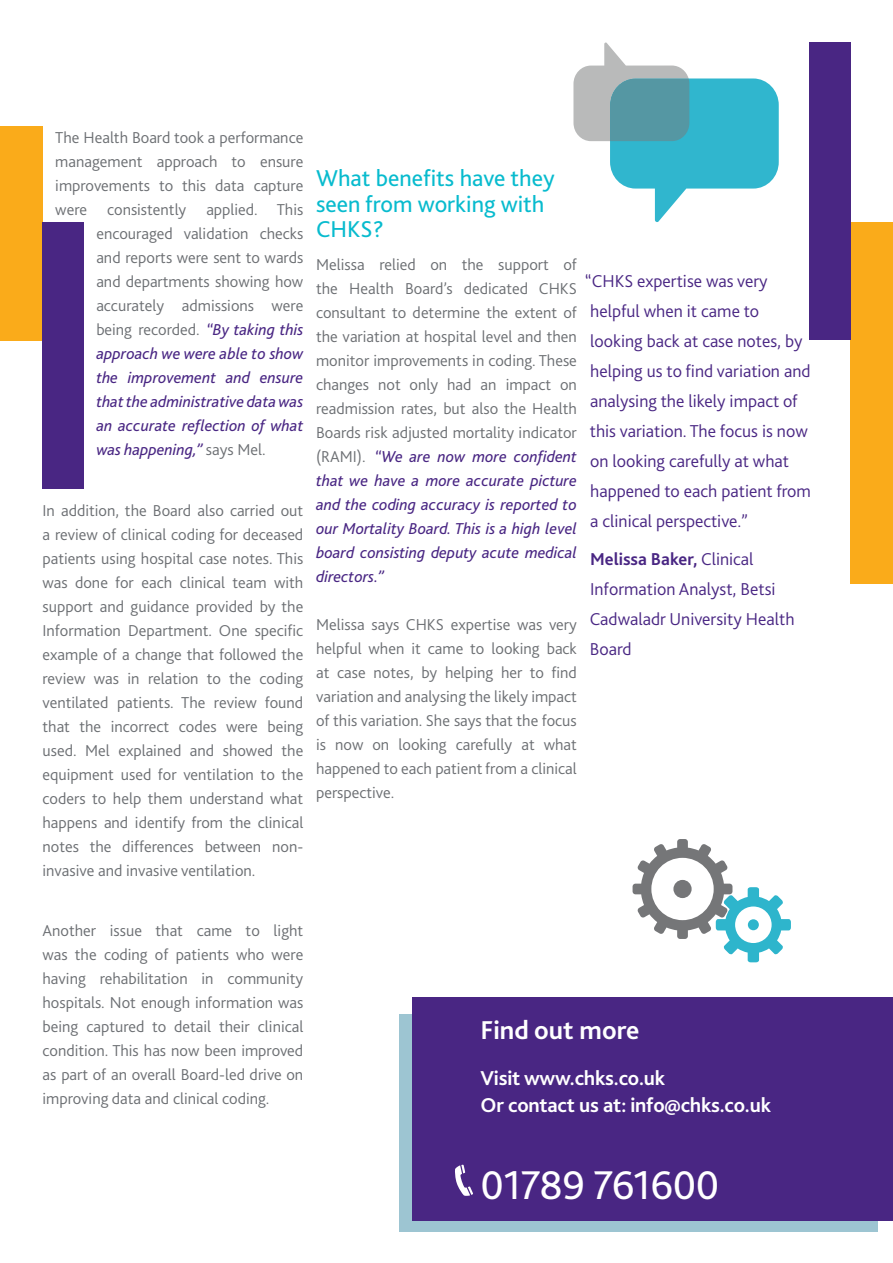
<style>
.page{position:relative;width:893px;height:1263px;background:#fff}
.page>*{position:absolute;margin:0;border:0;box-sizing:border-box;transform-origin:0 0}
.Boiler_plate_Phone_n{font:42px "Bliss 2";letter-spacing:-.01em;color:#fff}
.Address_small_white{font:700 27px "Bliss 2";color:#fff}
.Column_Subheader{font:24px/25.5px "Bliss 2";color:#08bbce}
.Adress_big_white_tex{font:700 21px/27px "Bliss 2";letter-spacing:-.01em;color:#fff}
.Highlight_text{font:300 18px/30px "Bliss 2";color:#492683}
.Column_Subheader-2{font:300 16.5px/24px "Bliss 2";color:#6c6f73;text-align:justify}
.Column_Subheader-3{font:italic 16.5px "Bliss 2";color:#492683}
.s1{font-weight:400;font-style:italic;color:#492683}
.s2{font-weight:300;font-style:normal;color:#6c6f73}
.s3{font-weight:700}
</style>
<div class="page">
<div style="left:400px;top:1014px;width:478px;height:218px;background:#9dc5d2"></div>
<div style="left:0;top:126px;width:43px;height:214px;background:#faab1a"></div>
<div style="left:43px;top:223px;width:41px;height:266px;background:#492683"></div>
<div style="left:850px;top:223px;width:43px;height:361px;background:#faab1a"></div>
<div style="left:809px;top:43px;width:41px;height:297px;background:#492683"></div>
<div style="left:412px;top:997px;width:481px;height:223px;background:#492683"></div>
<svg style="left:455px;top:1165px;width:18px;height:31px"></svg>
<svg style="left:573px;top:43px;width:206px;height:179px"></svg>
<svg style="left:633px;top:839px;width:158px;height:123px"></svg>
<div style="left:748px;top:919px;width:11px;height:11px;background:#2eb5cc;border-radius:50%"></div>
<div style="left:673px;top:880px;width:19px;height:18px;background:#757678;border-radius:50%"></div>
<p class="Column_Subheader-2" style="left:55px;top:125px;width:249px">The Health Board took a performance</p>
<p class="Column_Subheader-2" style="left:55px;top:149px;width:249px">management approach to ensure</p>
<p class="Column_Subheader-2" style="left:55px;top:173px;width:249px">improvements to this data capture</p>
<p class="Column_Subheader-2" style="left:55px;top:197px;width:249px">were consistently applied. This</p>
<p class="Column_Subheader-2" style="left:96px;top:221px;width:208px">encouraged validation checks</p>
<p class="Column_Subheader-2" style="left:96px;top:245px;width:208px">and reports were sent to wards</p>
<p class="Column_Subheader-2" style="left:96px;top:269px;width:208px">and departments showing how</p>
<p class="Column_Subheader-2" style="left:96px;top:293px;width:208px">accurately admissions were</p>
<p class="Column_Subheader-2" style="left:96px;top:317px;width:208px">being recorded. <span class="s1">“By taking this</span></p>
<p class="Column_Subheader-3" style="left:96px;top:343px;width:208px">approach we were able to show</p>
<p class="Column_Subheader-3" style="left:96px;top:367px;width:208px">the improvement and ensure</p>
<p class="Column_Subheader-3" style="left:96px;top:391px;width:208px">that the administrative data was</p>
<p class="Column_Subheader-3" style="left:96px;top:415px;width:208px">an accurate reflection of what</p>
<p class="Column_Subheader-3" style="left:96px;top:439px;width:171px">was happening,” <span class="s2">says Mel.</span></p>
<p class="Column_Subheader-2" style="left:43px;top:498px;width:262px">In addition, the Board also carried out a review of clinical coding for deceased patients using hospital case notes. This was done for each clinical team with support and guidance provided by the Information Department. One specific example of a change that followed the review was in relation to the coding ventilated patients. The review found that the incorrect codes were being used. Mel explained and showed the equipment used for ventilation to the coders to help them understand what happens and identify from the clinical notes the differences between non&shy;invasive and invasive ventilation.</p>
<p class="Column_Subheader" style="left:316px;top:165px;width:240px">What benefits have they seen from working with<br>CHKS?</p>
<p class="Column_Subheader-2" style="left:316px;top:252px;width:262px">Melissa relied on the support of the Health Board’s dedicated CHKS consultant to determine the extent of the variation at hospital level and then monitor improvements in coding. These changes not only had an impact on readmission rates, but also the Health Boards risk adjusted mortality indicator (RAMI). <span class="s1">“We are now more confident that we have a more accurate picture and the coding accuracy is reported to our Mortality Board. This is a high level board consisting deputy acute medical directors.”</span></p>
<p class="Column_Subheader-2" style="left:316px;top:612px;width:262px">Melissa says CHKS expertise was very helpful when it came to looking back at case notes, by helping her to find variation and analysing the likely impact of this variation. She says that the focus is now on looking carefully at what happened to each patient from a clinical perspective.</p>
<p class="Highlight_text" style="left:585px;top:265px;width:228px">“CHKS expertise was very helpful when it came to<br>looking back at case notes, by helping us to find variation and analysing the likely impact of this variation. The focus is now on looking carefully at what happened to each patient from a clinical perspective.”</p>
<p class="Highlight_text" style="left:590px;top:544px;width:207px"><span class="s3">Melissa Baker,</span> Clinical<br>Information Analyst, Betsi<br>Cadwaladr University Health<br>Board</p>
<p class="Column_Subheader-2" style="left:43px;top:918px;width:262px">Another issue that came to light was the coding of patients who were having rehabilitation in community hospitals. Not enough information was being captured to detail their clinical condition. This has now been improved as part of an overall Board-led drive on improving data and clinical coding.</p>
<p class="Address_small_white" style="left:480px;top:1013px;width:160px">Find out more</p>
<p class="Adress_big_white_tex" style="left:480px;top:1064px;width:292px">Visit www.chks.co.uk<br>Or contact us at: info@chks.co.uk</p>
<p class="Boiler_plate_Phone_n" style="left:480px;top:1159px;width:240px">01789 761600</p>
</div>
